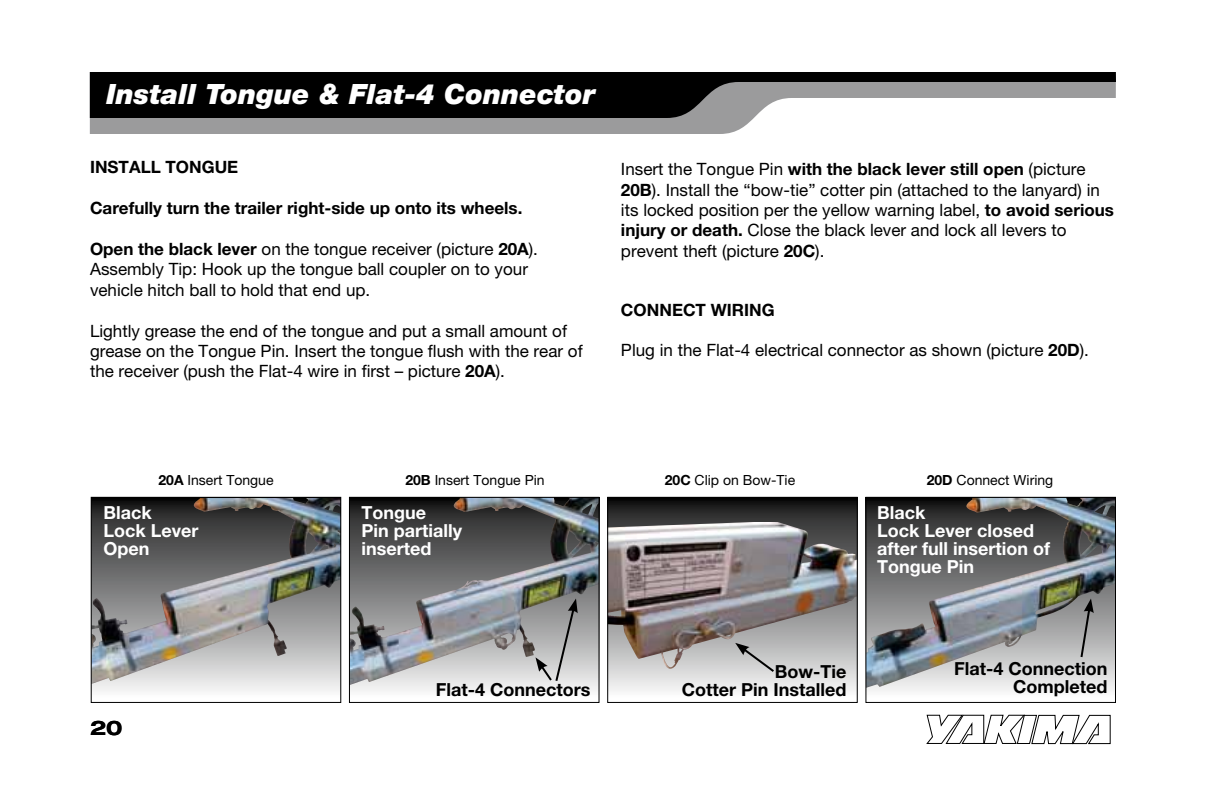
<style>
.page{position:relative;width:1224px;height:792px;background:#fff}
.page>*{position:absolute;margin:0;border:0;box-sizing:border-box;transform-origin:0 0}
.t1{font:italic 900 28px "Helvetica Neue LT Pro";color:#fff}
.t2{font:700 expanded 20px "Helvetica Neue LT Pro";color:#000}
.t3{font:700 18px/18px "Helvetica Neue LT Pro";color:#fff}
.t4{font:700 18px/18px "Helvetica Neue LT Pro";color:#000;text-align:right}
.t5{font:17px/20.4px "Helvetica Neue LT Pro";color:#000}
.t6{font:700 17px "Helvetica Neue LT Pro";color:#000}
.t7{font:14px "Helvetica Neue LT Pro";color:#000}
.s1{font-weight:700}
</style>
<div class="page">
<div style="left:866px;top:497px;width:250px;height:205px;background:#f9f9f9"></div>
<img style="left:867px;top:499px;width:247px;height:189px">
<div style="left:865px;top:497px;width:251px;height:206px;border:1px solid #000"></div>
<div style="left:349px;top:497px;width:250px;height:205px;background:#f7f7f7"></div>
<img style="left:351px;top:499px;width:247px;height:186px">
<div style="left:349px;top:497px;width:251px;height:206px;border:1px solid #000"></div>
<div style="left:91px;top:497px;width:250px;height:205px;background:#f7f7f7"></div>
<img style="left:93px;top:499px;width:246px;height:185px">
<div style="left:91px;top:497px;width:250px;height:206px;border:1px solid #000"></div>
<svg style="left:926px;top:714px;width:185px;height:31px"></svg>
<div style="left:90px;top:118px;width:664px;height:16px;background:#9b9b9c"></div>
<svg style="left:90px;top:72px;width:1026px;height:46px;background:#3f3f3f"></svg>
<svg style="left:1079px;top:598px;width:15px;height:61px"></svg>
<svg style="left:609px;top:499px;width:247px;height:192px;background:#808081"></svg>
<img style="left:609px;top:522px;width:247px;height:147px">
<div style="left:607px;top:497px;width:251px;height:206px;border:1px solid #000"></div>
<svg style="left:735px;top:643px;width:41px;height:31px"></svg>
<svg style="left:536px;top:598px;width:42px;height:85px;background:#a4a5a4"></svg>
<h1 class="t1" style="left:107px;top:77px;width:490px">Install Tongue &amp; Flat-4 Connector</h1>
<p class="t6" style="left:90px;top:157px;width:17px">Install</p>
<p class="t6" style="left:166px;top:157px;width:24px">Tongue</p>
<p class="t6" style="left:90px;top:198px;width:434px">Carefully turn the trailer right-side up onto its wheels.</p>
<p class="t5" style="left:90px;top:239px;width:450px"><span class="s1">Open the black lever</span> on the tongue receiver (picture <span class="s1">20A</span>).<br>Assembly Tip: Hook up the tongue ball coupler on to your vehicle hitch ball to hold that end up.</p>
<p class="t5" style="left:90px;top:320px;width:494px">Lightly grease the end of the tongue and put a small amount of grease on the Tongue Pin. Insert the tongue flush with the rear of the receiver (push the Flat-4 wire in first – picture <span class="s1">20A</span>).</p>
<p class="t5" style="left:621px;top:159px;width:494px">Insert the Tongue Pin <span class="s1">with the black lever still open</span> (picture <span class="s1">20B</span>). Install the “bow-tie” cotter pin (attached to the lanyard) in its locked position per the yellow warning label, <span class="s1">to avoid serious injury or death.</span> Close the black lever and lock all levers to prevent theft (picture <span class="s1">20C</span>).</p>
<p class="t6" style="left:621px;top:299px;width:155px">CONNECT WIRING</p>
<p class="t5" style="left:621px;top:340px;width:469px">Plug in the Flat-4 electrical connector as shown (picture <span class="s1">20D</span>).</p>
<p class="t7" style="left:158px;top:472px;width:117px"><span class="s1">20A</span> Insert Tongue</p>
<p class="t7" style="left:405px;top:472px;width:141px"><span class="s1">20B</span> Insert Tongue Pin</p>
<p class="t7" style="left:665px;top:472px;width:132px"><span class="s1">20C</span> Clip on Bow-Tie</p>
<p class="t7" style="left:927px;top:472px;width:128px"><span class="s1">20D</span> Connect Wiring</p>
<p class="t3" style="left:103px;top:503px;width:97px">Black<br>Lock Lever<br>Open</p>
<p class="t3" style="left:362px;top:503px;width:102px">Tongue<br>Pin partially inserted</p>
<p class="t2" style="left:90px;top:715px;width:34px">20</p>
<p class="t4" style="left:436px;top:680px;width:156px">Flat-4 Connectors</p>
<p class="t3" style="left:877px;top:503px;width:174px">Black<br>Lock Lever closed after full insertion of<br>Tongue Pin</p>
<p class="t4" style="left:682px;top:662px;width:166px">Bow-Tie<br>Cotter Pin Installed</p>
<p class="t4" style="left:954px;top:659px;width:155px">Flat-4 Connection<br>Completed</p>
</div>
